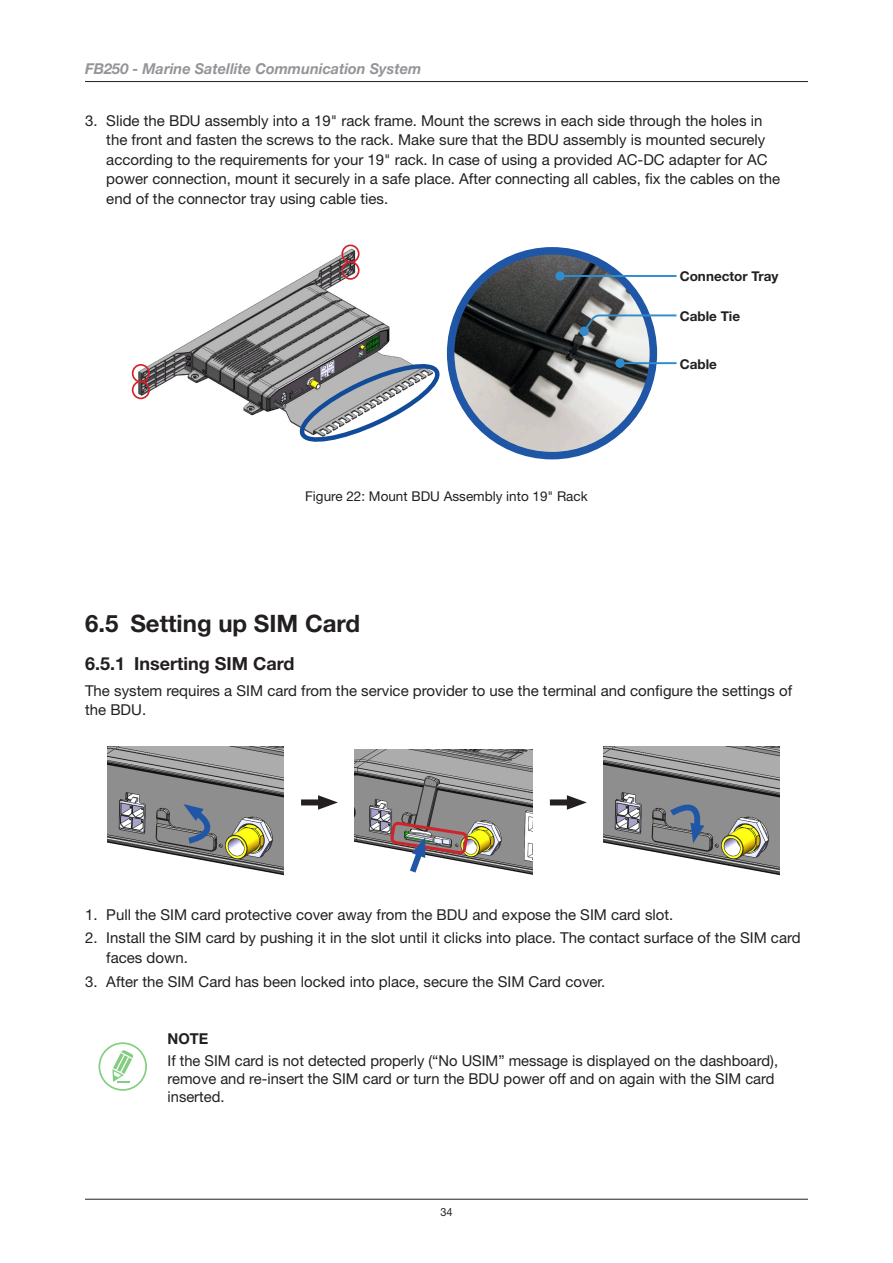
<style>
.page{position:relative;width:893px;height:1263px;background:#fff}
.page>*{position:absolute;margin:0;border:0;box-sizing:border-box;transform-origin:0 0}
.t1{font:700 24px "Helvetica Neue LT Std";color:#231f20}
.t2{font:700 18px "Helvetica Neue LT Std";color:#231f20}
.t3{font:15px/19.5px "Helvetica Neue LT Std";color:#231f20}
.t4{font:italic 700 15px "Helvetica Neue LT Std";color:#939598}
.t5{font:700 15px "Helvetica Neue LT Std";color:#231f20}
.t6{font:13.5px "Helvetica Neue LT Std";color:#231f20}
.t7{font:700 13.5px "Helvetica Neue LT Std";color:#231f20}
.t8{font:11.25px "Helvetica Neue LT Std";color:#231f20}
</style>
<div class="page">
<hr style="left:85px;top:81px;width:723px;height:1px;background:#231f20">
<hr style="left:85px;top:1199px;width:723px;height:1px;background:#231f20">
<img style="left:133px;top:247px;width:257px;height:180px">
<div style="left:132px;top:364px;width:18px;height:19px;border:2px solid #d1232a;border-radius:50%"></div>
<div style="left:341px;top:244px;width:19px;height:19px;border:2px solid #d1232a;border-radius:50%"></div>
<div style="left:132px;top:381px;width:18px;height:18px;border:2px solid #d1232a;border-radius:50%"></div>
<div style="left:341px;top:261px;width:19px;height:19px;border:2px solid #d1232a;border-radius:50%"></div>
<svg style="left:298px;top:355px;width:142px;height:87px"></svg>
<img style="left:451px;top:251px;width:202px;height:205px">
<div style="left:447px;top:247px;width:210px;height:212px;border:8px solid #2056a6;border-radius:50%"></div>
<svg style="left:582px;top:313px;width:95px;height:21px"></svg>
<div style="left:580px;top:327px;width:9px;height:9px;background:#328ccb;border-radius:50%"></div>
<hr style="left:620px;top:362px;width:56px;height:2px;background:#328ccb">
<div style="left:615px;top:358px;width:10px;height:10px;background:#328ccb;border-radius:50%"></div>
<hr style="left:560px;top:275px;width:116px;height:2px;background:#328ccb">
<div style="left:555px;top:271px;width:10px;height:10px;background:#328ccb;border-radius:50%"></div>
<img style="left:107px;top:746px;width:177px;height:130px">
<img style="left:603px;top:746px;width:177px;height:130px">
<img style="left:354px;top:749px;width:179px;height:126px">
<svg style="left:183px;top:802px;width:44px;height:44px;background:#757f8e"></svg>
<svg style="left:666px;top:792px;width:39px;height:51px;background:#77818f"></svg>
<svg style="left:388px;top:820px;width:82px;height:55px"></svg>
<div style="left:301px;top:799px;width:25px;height:6px;background:#231f20"></div>
<svg style="left:318px;top:795px;width:20px;height:15px"></svg>
<div style="left:550px;top:799px;width:25px;height:6px;background:#231f20"></div>
<svg style="left:567px;top:795px;width:20px;height:15px"></svg>
<div style="left:99px;top:1042px;width:48px;height:49px;border:2px solid #4cb848;border-radius:50%"></div>
<svg style="left:112px;top:1050px;width:21px;height:33px"></svg>
<p class="t4" style="left:85px;top:60px;width:338px">FB250 - Marine Satellite Communication System</p>
<p class="t3" style="left:106px;top:110px;width:675px;text-indent:-21px">3. Slide the BDU assembly into a 19" rack frame. Mount the screws in each side through the holes in the front and fasten the screws to the rack. Make sure that the BDU assembly is mounted securely according to the requirements for your 19" rack. In case of using a provided AC-DC adapter for AC power connection, mount it securely in a safe place. After connecting all cables, fix the cables on the end of the connector tray using cable ties.</p>
<p class="t7" style="left:680px;top:268px;width:100px">Connector Tray</p>
<p class="t6" style="left:305px;top:488px;width:284px">Figure 22: Mount BDU Assembly into 19" Rack</p>
<p class="t7" style="left:680px;top:308px;width:62px">Cable Tie</p>
<p class="t7" style="left:680px;top:355px;width:39px">Cable</p>
<h1 class="t1" style="left:85px;top:608px;width:277px">6.5 Setting up SIM Card</h1>
<p class="t2" style="left:85px;top:652px;width:211px">6.5.1 Inserting SIM Card</p>
<p class="t3" style="left:85px;top:680px;width:709px">The system requires a SIM card from the service provider to use the terminal and configure the settings of the BDU.</p>
<p class="t3" style="left:85px;top:904px;width:590px">1. Pull the SIM card protective cover away from the BDU and expose the SIM card slot.</p>
<p class="t3" style="left:106px;top:928px;width:696px;text-indent:-21px">2. Install the SIM card by pushing it in the slot until it clicks into place. The contact surface of the SIM card faces down.</p>
<p class="t3" style="left:85px;top:971px;width:522px">3. After the SIM Card has been locked into place, secure the SIM Card cover.</p>
<p class="t5" style="left:168px;top:1029px;width:42px">NOTE</p>
<p class="t3" style="left:168px;top:1051px;width:612px;line-height:18px">If the SIM card is not detected properly (“No USIM” message is displayed on the dashboard), remove and re-insert the SIM card or turn the BDU power off and on again with the SIM card inserted.</p>
<p class="t8" style="left:440px;top:1205px;width:14px">34</p>
</div>
